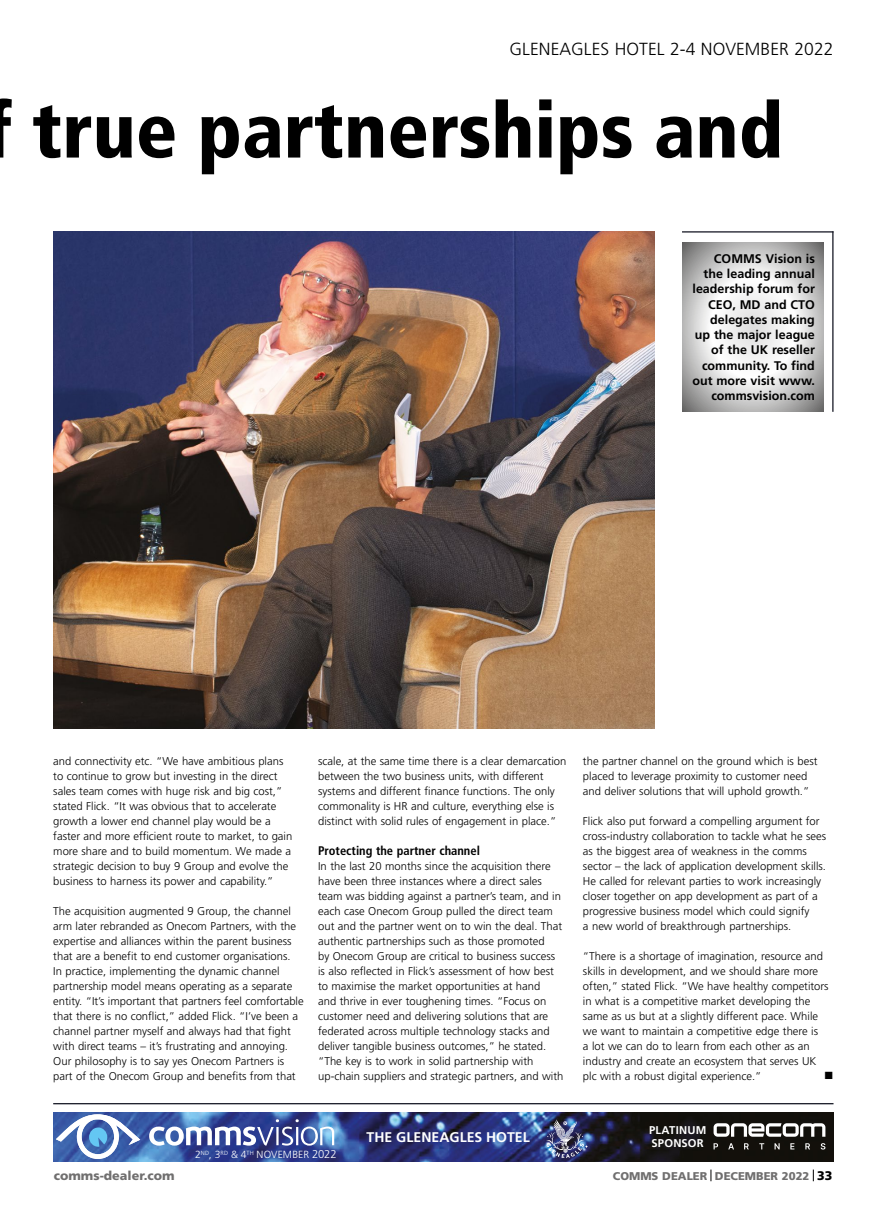
<style>
.page{position:relative;width:869px;height:1205px;background:#fff}
.page>*{position:absolute;margin:0;border:0;box-sizing:border-box;transform-origin:0 0}
.t1{font:900 condensed 77.5px "Frutiger";color:#000}
.t2{font:300 17.5px "Frutiger";letter-spacing:.005em;color:#000}
.t3{font:700 14px "Frutiger";letter-spacing:.005em;color:#fff}
.t4{font:700 12.5px/15.2px "Frutiger";color:#000;text-align:right}
.t5{font:700 condensed 12.5px "Frutiger";color:#000}
.t6{font:900 12.5px "Frutiger";color:#706f6f}
.t7{font:12.5px "Wingdings";color:#000}
.t8{font:300 11.25px/15px "Frutiger";color:#000}
.t9{font:900 11.25px "Frutiger";color:#706f6f}
.t10{font:700 11.25px/13.5px "Frutiger";letter-spacing:.015em;color:#fff}
.t11{font:300 10.38px "Frutiger";letter-spacing:.015em;color:#fff}
.s1{font-size:11.25px}
.s2{font-size:12.5px;color:#000}
</style>
<div class="page">
<svg style="left:710px;top:1169px;width:1px;height:12px"></svg>
<svg style="left:812px;top:1169px;width:1px;height:12px"></svg>
<hr style="left:53px;top:1103px;width:780px;height:1px;background:#10121f">
<img style="left:53px;top:231px;width:601px;height:497px">
<svg style="left:682px;top:242px;width:141px;height:170px"></svg>
<hr style="left:681px;top:231px;width:152px;height:1px;background:#10121f">
<hr style="left:831px;top:231px;width:2px;height:181px;background:#10121f">
<img style="left:53px;top:1112px;width:780px;height:49px">
<svg style="left:56px;top:1114px;width:84px;height:45px"></svg>
<svg style="left:149px;top:1119px;width:185px;height:26px"></svg>
<img style="left:546px;top:1119px;width:41px;height:39px">
<svg style="left:713px;top:1123px;width:112px;height:26px"></svg>
<h2 class="t2" style="left:509px;top:39px;width:325px">GLENEAGLES HOTEL 2-4 NOVEMBER 2022</h2>
<h1 class="t1" style="left:32px;top:84px;width:752px">true partnerships and</h1>
<p class="t4" style="left:692px;top:251px;width:124px">COMMS Vision is the leading annual leadership forum for<br>CEO, MD and CTO delegates making up the major league of the UK reseller community. To find out more visit www. commsvision.com</p>
<p class="t8" style="left:53px;top:754px;width:240px">and connectivity etc. “We have ambitious plans to continue to grow but investing in the direct sales team comes with huge risk and big cost,” stated Flick. “It was obvious that to accelerate growth a lower end channel play would be a faster and more efficient route to market, to gain more share and to build momentum. We made a strategic decision to buy 9 Group and evolve the business to harness its power and capability.”</p>
<p class="t8" style="left:53px;top:904px;width:252px">The acquisition augmented 9 Group, the channel arm later rebranded as Onecom Partners, with the expertise and alliances within the parent business that are a benefit to end customer organisations.<br>In practice, implementing the dynamic channel partnership model means operating as a separate entity. “It’s important that partners feel comfortable that there is no conflict,” added Flick. “I’ve been a channel partner myself and always had that fight with direct teams – it’s frustrating and annoying.<br>Our philosophy is to say yes Onecom Partners is part of the Onecom Group and benefits from that</p>
<p class="t8" style="left:318px;top:754px;width:250px">scale, at the same time there is a clear demarcation between the two business units, with different systems and different finance functions. The only commonality is HR and culture, everything else is distinct with solid rules of engagement in place.”</p>
<p class="t5" style="left:318px;top:843px;width:163px">Protecting the partner channel</p>
<p class="t8" style="left:318px;top:859px;width:247px">In the last 20 months since the acquisition there have been three instances where a direct sales team was bidding against a partner’s team, and in each case Onecom Group pulled the direct team out and the partner went on to win the deal. That authentic partnerships such as those promoted<br>by Onecom Group are critical to business success is also reflected in Flick’s assessment of how best to maximise the market opportunities at hand<br>and thrive in ever toughening times. “Focus on customer need and delivering solutions that are federated across multiple technology stacks and deliver tangible business outcomes,” he stated. “The key is to work in solid partnership with up-chain suppliers and strategic partners, and with</p>
<p class="t3" style="left:366px;top:1129px;width:165px">THE GLENEAGLES HOTEL</p>
<p class="t11" style="left:195px;top:1148px;width:143px">2<sup>ND</sup>, 3<sup>RD</sup> &amp; 4<sup>TH</sup> NOVEMBER <span class="s1">2022</span></p>
<p class="t8" style="left:582px;top:754px;width:236px">the partner channel on the ground which is best placed to leverage proximity to customer need and deliver solutions that will uphold growth.”</p>
<p class="t8" style="left:582px;top:814px;width:244px">Flick also put forward a compelling argument for cross-industry collaboration to tackle what he sees as the biggest area of weakness in the comms sector – the lack of application development skills.<br>He called for relevant parties to work increasingly closer together on app development as part of a progressive business model which could signify<br>a new world of breakthrough partnerships.</p>
<p class="t8" style="left:582px;top:949px;width:247px">“There is a shortage of imagination, resource and skills in development, and we should share more often,” stated Flick. “We have healthy competitors in what is a competitive market developing the same as us but at a slightly different pace. While we want to maintain a competitive edge there is<br>a lot we can do to learn from each other as an industry and create an ecosystem that serves UK plc with a robust digital experience.”</p>
<p class="t7" style="left:823px;top:1069px;width:11px">■</p>
<p class="t10" style="left:648px;top:1123px;width:59px">PLATINUM<br>SPONSOR</p>
<p class="t6" style="left:54px;top:1168px;width:122px">comms-dealer.com</p>
<p class="t9" style="left:612px;top:1169px;width:221px">COMMS DEALER DECEMBER 2022 <span class="s2">33</span></p>
</div>
